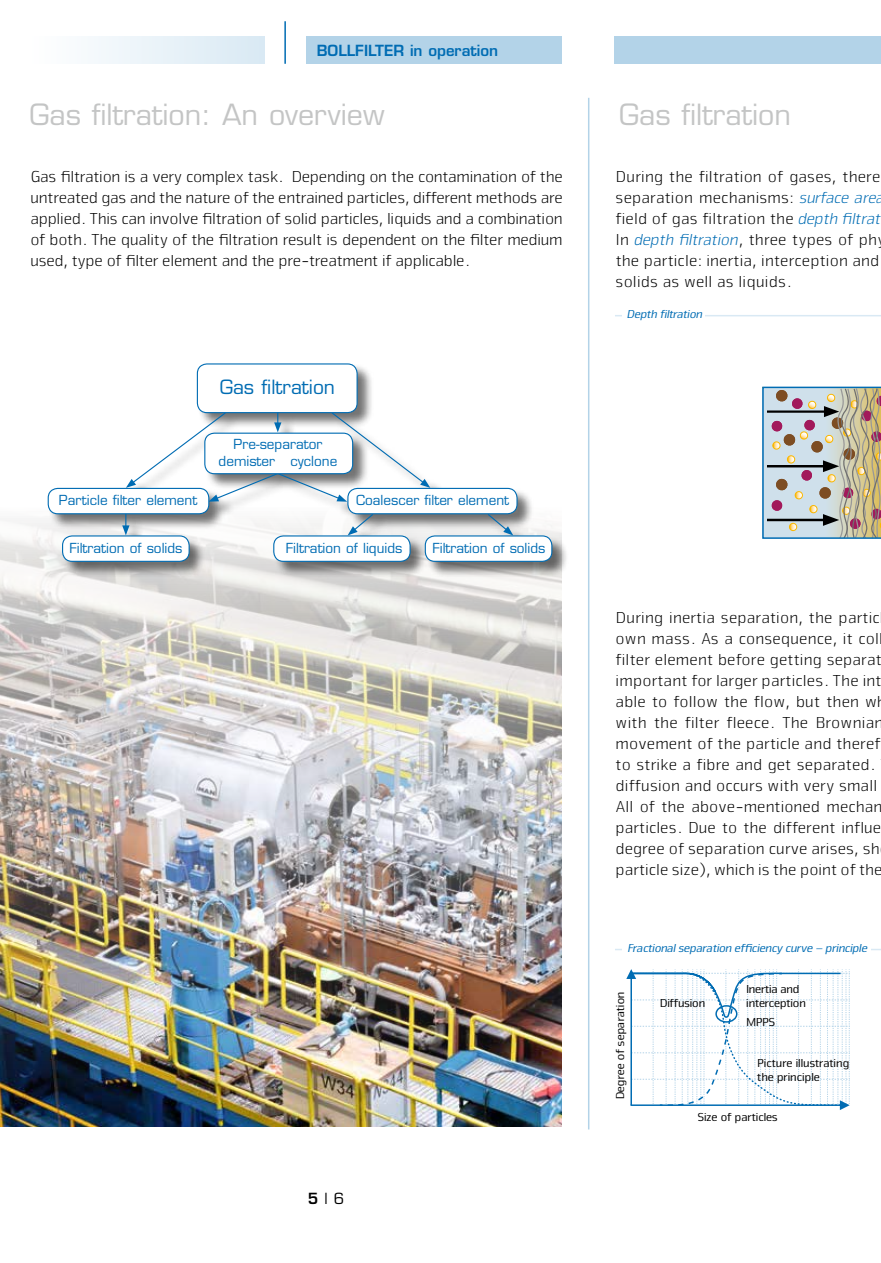
<style>
.page{position:relative;width:881px;height:1263px;background:#fff}
.page>*{position:absolute;margin:0;border:0;box-sizing:border-box;transform-origin:0 0}
.t1{font:28.5px "Eurostile";color:#c4c5c5}
.t2{font:19.2px "Eurostile";color:#006cb3}
.t3{font:300 16.5px/21px "Nuri 01";letter-spacing:.025em;color:#000}
.t4{font:600 15px "Eurostile";color:#006cb3}
.t5{font:15px "Eurostile";color:#000}
.t6{font:13.5px/17.2px "Eurostile";color:#006cb3;text-align:center}
.t7{font:12px/14.4px "Nuri 04";color:#000}
.t8{font:italic 12px "Nuri 05";letter-spacing:-.01em;color:#006cb3}
.s1{font-family:"Nuri 02";font-style:italic;color:#006cb3}
.s2{font-weight:600}
</style>
<div class="page">
<hr style="left:284px;top:21px;width:2px;height:43px;background:#006cb3">
<div style="left:614px;top:36px;width:266px;height:28px;background:#b3d3e8"></div>
<div style="left:30px;top:36px;width:234px;height:28px;background:linear-gradient(to right,#fff,#d9e9f4)"></div>
<svg style="left:762px;top:387px;width:118px;height:152px;background:#b8b8b0"></svg>
<hr style="left:587px;top:98px;width:2px;height:1031px;background:#b3d3e8">
<div style="left:306px;top:36px;width:255px;height:28px;background:#b3d3e8"></div>
<img style="left:0;top:520px;width:561px;height:607px">
<div style="left:48px;top:364px;width:520px;height:215px;background:#000;opacity:.55"></div>
<div style="left:48px;top:488px;width:161px;height:26px;background:#fff;border-radius:10px"></div>
<div style="left:48px;top:488px;width:161px;height:26px;border:1px solid #006cb3;border-radius:10px"></div>
<div style="left:348px;top:488px;width:169px;height:26px;background:#fff;border-radius:10px"></div>
<div style="left:347px;top:488px;width:170px;height:26px;border:1px solid #006cb3;border-radius:10px"></div>
<div style="left:63px;top:536px;width:126px;height:25px;background:#fff;border-radius:10px"></div>
<div style="left:62px;top:535px;width:128px;height:27px;border:1px solid #006cb3;border-radius:10px"></div>
<div style="left:425px;top:536px;width:126px;height:25px;background:#fff;border-radius:10px"></div>
<div style="left:424px;top:535px;width:128px;height:27px;border:1px solid #006cb3;border-radius:10px"></div>
<div style="left:274px;top:536px;width:136px;height:25px;background:#fff;border-radius:10px"></div>
<div style="left:273px;top:535px;width:137px;height:27px;border:1px solid #006cb3;border-radius:10px"></div>
<svg style="left:486px;top:513px;width:27px;height:22px"></svg>
<svg style="left:347px;top:513px;width:27px;height:22px"></svg>
<div style="left:197px;top:364px;width:160px;height:49px;background:#fff;border-radius:10px"></div>
<div style="left:197px;top:363px;width:160px;height:50px;border:1px solid #006cb3;border-radius:10px"></div>
<svg style="left:122px;top:514px;width:7px;height:21px"></svg>
<svg style="left:126px;top:411px;width:304px;height:91px"></svg>
<div style="left:205px;top:433px;width:147px;height:41px;background:#fff;border-radius:10px"></div>
<div style="left:204px;top:433px;width:149px;height:41px;border:1px solid #006cb3;border-radius:10px"></div>
<svg style="left:626px;top:969px;width:223px;height:141px"></svg>
<hr style="left:614px;top:949px;width:266px;height:1px;background:#d9e9f4">
<div style="left:622px;top:942px;width:248px;height:15px;background:#fff"></div>
<hr style="left:614px;top:315px;width:266px;height:1px;background:#d9e9f4">
<div style="left:622px;top:308px;width:82px;height:14px;background:#fff"></div>
<p class="t4" style="left:317px;top:41px;width:183px">BOLLFILTER in operation</p>
<h1 class="t1" style="left:30px;top:97px;width:356px">Gas filtration: An overview</h1>
<h1 class="t1" style="left:619px;top:97px;width:173px">Gas filtration</h1>
<p class="t3" style="left:30px;top:165px;width:533px;text-align:justify">Gas filtration is a very complex task. Depending on the contamination of the untreated gas and the nature of the entrained particles, different methods are applied. This can involve filtration of solid particles, liquids and a combination of both. The quality of the filtration result is dependent on the filter medium used, type of filter element and the pre-treatment if applicable.</p>
<p class="t3" style="left:614px;top:165px;width:271px">During the filtration of gases, there separation mechanisms: <span class="s1">surface area </span>field of gas filtration the <span class="s1">depth filtrat </span>In <span class="s1">depth filtration</span>, three types of ph the particle: inertia, interception and solids as well as liquids.</p>
<p class="t2" style="left:220px;top:375px;width:117px">Gas filtration</p>
<p class="t6" style="left:218px;top:435px;width:120px">Pre-separator demister cyclone</p>
<p class="t6" style="left:59px;top:491px;width:140px">Particle filter element</p>
<p class="t6" style="left:356px;top:492px;width:154px">Coalescer filter element</p>
<p class="t6" style="left:69px;top:539px;width:115px">Filtration of solids</p>
<p class="t6" style="left:286px;top:539px;width:118px">Filtration of liquids</p>
<p class="t6" style="left:432px;top:539px;width:115px">Filtration of solids</p>
<p class="t5" style="left:308px;top:1190px;width:38px"><span class="s2">5</span> | 6</p>
<p class="t8" style="left:625px;top:306px;width:77px">Depth filtration</p>
<p class="t3" style="left:614px;top:606px;width:269px">During inertia separation, the partic own mass. As a consequence, it coll filter element before getting separat important for larger particles. The int able to follow the flow, but then w with the filter fleece. The Brownian movement of the particle and theref to strike a fibre and get separated. diffusion and occurs with very small All of the above-mentioned mechan particles. Due to the different influe degree of separation curve arises, sh particle size), which is the point of the</p>
<p class="t8" style="left:626px;top:940px;width:241px">Fractional separation efficiency curve – principle</p>
<p class="t7" style="left:612px;top:1100px;width:109px;rotate:-90deg">Degree of separation</p>
<p class="t7" style="left:745px;top:982px;width:55px">Inertia and</p>
<p class="t7" style="left:659px;top:995px;width:47px">Diffusion</p>
<p class="t7" style="left:745px;top:993px;width:61px;line-height:19.5px">interception<br>MPPS</p>
<p class="t7" style="left:756px;top:1055px;width:93px">Picture illustrating the principle</p>
<p class="t7" style="left:696px;top:1109px;width:82px">Size of particles</p>
</div>
